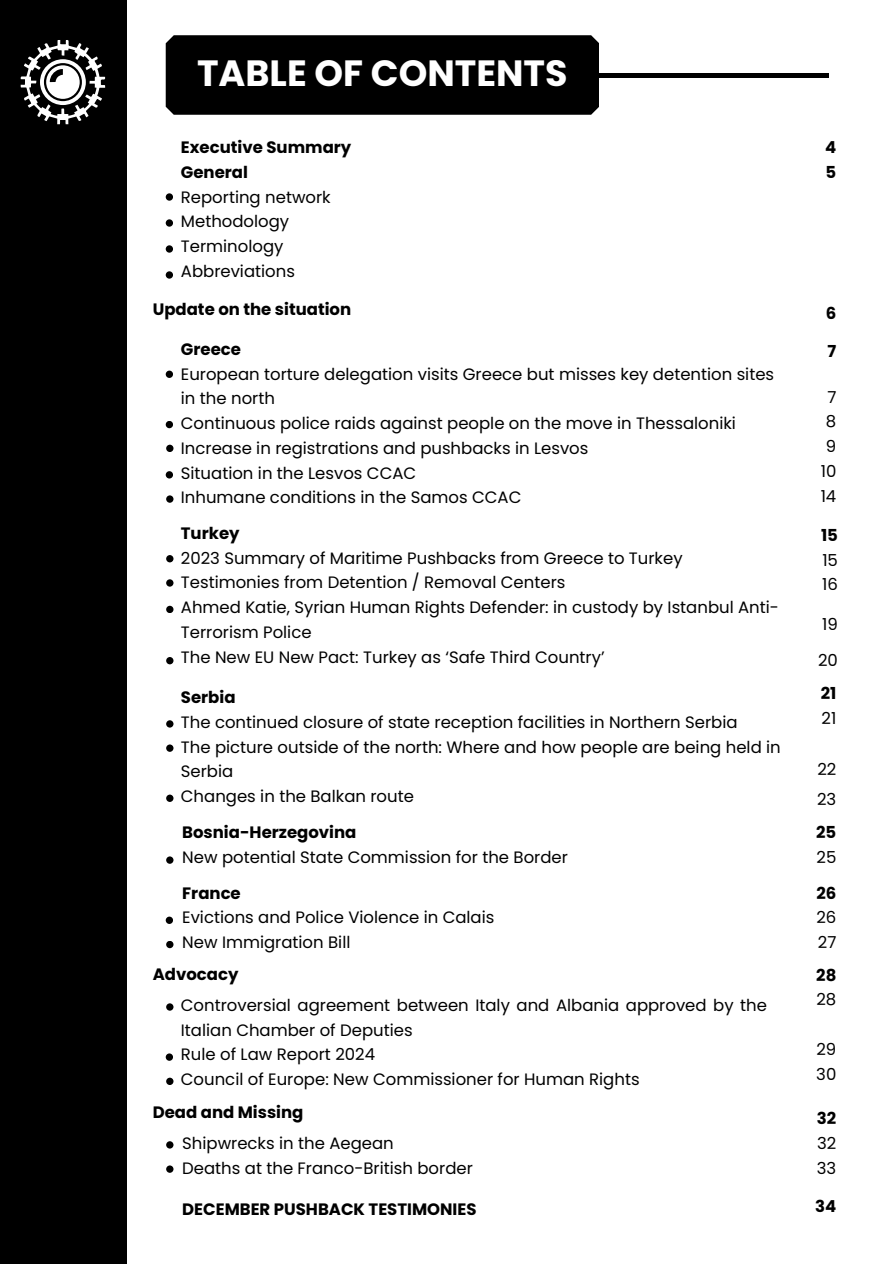
<style>
.page{position:relative;width:893px;height:1264px;background:#fff}
.page>*{position:absolute;margin:0;border:0;box-sizing:border-box;transform-origin:0 0}
.t1{font:700 36.45px "Poppins";color:#fff}
.t2{font:16.5px/24.8px "Poppins";color:#000}
.t3{font:700 16.5px/24.8px "Poppins";color:#000}
</style>
<div class="page">
<div style="left:0;top:0;width:127px;height:1263px;background:#000"></div>
<svg style="left:21px;top:40px;width:84px;height:84px"></svg>
<div style="left:166px;top:193px;width:7px;height:8px;background:#000;border-radius:50%"></div>
<div style="left:166px;top:219px;width:7px;height:8px;background:#000;border-radius:50%"></div>
<div style="left:166px;top:245px;width:7px;height:8px;background:#000;border-radius:50%"></div>
<div style="left:166px;top:271px;width:7px;height:8px;background:#000;border-radius:50%"></div>
<div style="left:166px;top:370px;width:7px;height:8px;background:#000;border-radius:50%"></div>
<div style="left:166px;top:421px;width:7px;height:7px;background:#000;border-radius:50%"></div>
<div style="left:166px;top:471px;width:7px;height:7px;background:#000;border-radius:50%"></div>
<div style="left:166px;top:555px;width:7px;height:7px;background:#000;border-radius:50%"></div>
<div style="left:166px;top:856px;width:7px;height:7px;background:#000;border-radius:50%"></div>
<div style="left:166px;top:1053px;width:7px;height:7px;background:#000;border-radius:50%"></div>
<div style="left:166px;top:916px;width:7px;height:8px;background:#000;border-radius:50%"></div>
<div style="left:166px;top:1003px;width:7px;height:7px;background:#000;border-radius:50%"></div>
<div style="left:166px;top:35px;width:433px;height:80px;background:#000;border-radius:8px"></div>
<hr style="left:599px;top:73px;width:249px;height:4px;background:#000">
<div style="left:829px;top:35px;width:63px;height:104px;background:#fff"></div>
<div style="left:166px;top:444px;width:7px;height:8px;background:#000;border-radius:50%"></div>
<div style="left:166px;top:495px;width:7px;height:7px;background:#000;border-radius:50%"></div>
<div style="left:166px;top:579px;width:7px;height:7px;background:#000;border-radius:50%"></div>
<div style="left:166px;top:605px;width:7px;height:8px;background:#000;border-radius:50%"></div>
<div style="left:166px;top:657px;width:7px;height:7px;background:#000;border-radius:50%"></div>
<div style="left:166px;top:720px;width:7px;height:7px;background:#000;border-radius:50%"></div>
<div style="left:166px;top:744px;width:7px;height:7px;background:#000;border-radius:50%"></div>
<div style="left:166px;top:794px;width:7px;height:8px;background:#000;border-radius:50%"></div>
<div style="left:166px;top:940px;width:7px;height:8px;background:#000;border-radius:50%"></div>
<div style="left:166px;top:1077px;width:7px;height:7px;background:#000;border-radius:50%"></div>
<div style="left:166px;top:1141px;width:7px;height:7px;background:#000;border-radius:50%"></div>
<div style="left:166px;top:1165px;width:7px;height:7px;background:#000;border-radius:50%"></div>
<p class="t1" style="left:197px;top:47px;width:372px">TABLE OF CONTENTS</p>
<h1 class="t3" style="left:181px;top:135px;width:172px">Executive Summary<br>General</h1>
<p class="t2" style="left:181px;top:184px;width:151px">Reporting network<br>Methodology<br>Terminology<br>Abbreviations</p>
<p class="t3" style="left:153px;top:297px;width:200px">Update on the situation</p>
<p class="t3" style="left:181px;top:336px;width:62px">Greece</p>
<p class="t2" style="left:181px;top:361px;width:594px">European torture delegation visits Greece but misses key detention sites in the north</p>
<p class="t2" style="left:181px;top:411px;width:556px">Continuous police raids against people on the move in Thessaloniki</p>
<p class="t2" style="left:181px;top:435px;width:409px">Increase in registrations and pushbacks in Lesvos</p>
<h3 class="t2" style="left:181px;top:460px;width:237px">Situation in the Lesvos CCAC</h3>
<p class="t2" style="left:181px;top:485px;width:342px">Inhumane conditions in the Samos CCAC</p>
<h3 class="t3" style="left:181px;top:521px;width:60px">Turkey</h3>
<h3 class="t2" style="left:181px;top:545px;width:503px">2023 Summary of Maritime Pushbacks from Greece to Turkey</h3>
<p class="t2" style="left:181px;top:570px;width:386px">Testimonies from Detention / Removal Centers</p>
<p class="t2" style="left:181px;top:595px;width:599px">Ahmed Katie, Syrian Human Rights Defender: in custody by Istanbul Anti-<br>Terrorism Police</p>
<p class="t2" style="left:181px;top:644px;width:425px">The New EU New Pact: Turkey as ‘Safe Third Country’</p>
<p class="t3" style="left:181px;top:685px;width:56px">Serbia</p>
<p class="t2" style="left:181px;top:709px;width:558px">The continued closure of state reception facilities in Northern Serbia</p>
<p class="t2" style="left:181px;top:734px;width:601px">The picture outside of the north: Where and how people are being held in<br>Serbia</p>
<p class="t2" style="left:181px;top:784px;width:234px">Changes in the Balkan route</p>
<p class="t3" style="left:182px;top:819px;width:176px">Bosnia-Herzegovina</p>
<p class="t2" style="left:182px;top:844px;width:387px">New potential State Commission for the Border</p>
<p class="t3" style="left:182px;top:880px;width:60px">France</p>
<p class="t2" style="left:182px;top:905px;width:314px">Evictions and Police Violence in Calais</p>
<p class="t2" style="left:182px;top:930px;width:170px">New Immigration Bill</p>
<p class="t3" style="left:153px;top:962px;width:87px">Advocacy</p>
<p class="t2" style="left:181px;top:992px;width:587px">Controversial agreement between Italy and Albania approved by the<br>Italian Chamber of Deputies</p>
<h3 class="t2" style="left:181px;top:1042px;width:196px">Rule of Law Report 2024</h3>
<p class="t2" style="left:181px;top:1066px;width:460px">Council of Europe: New Commissioner for Human Rights</p>
<h2 class="t3" style="left:153px;top:1099px;width:152px">Dead and Missing</h2>
<p class="t2" style="left:182px;top:1130px;width:213px">Shipwrecks in the Aegean</p>
<p class="t2" style="left:182px;top:1155px;width:292px">Deaths at the Franco-British border</p>
<p class="t3" style="left:825px;top:135px;width:13px">4<br>5</p>
<p class="t3" style="left:825px;top:300px;width:12px">6</p>
<p class="t3" style="left:827px;top:339px;width:10px">7</p>
<p class="t2" style="left:827px;top:384px;width:11px">7</p>
<p class="t2" style="left:825px;top:409px;width:12px">8</p>
<p class="t2" style="left:825px;top:434px;width:12px">9</p>
<p class="t2" style="left:820px;top:458px;width:17px">10</p>
<p class="t2" style="left:820px;top:483px;width:17px">14</p>
<p class="t3" style="left:821px;top:523px;width:18px">15</p>
<p class="t2" style="left:822px;top:547px;width:17px">15</p>
<p class="t2" style="left:822px;top:571px;width:17px">16</p>
<p class="t2" style="left:822px;top:611px;width:17px">19</p>
<p class="t2" style="left:818px;top:647px;width:21px">20</p>
<p class="t3" style="left:820px;top:681px;width:17px">21</p>
<p class="t2" style="left:821px;top:706px;width:16px">21</p>
<p class="t2" style="left:817px;top:756px;width:20px">22</p>
<p class="t2" style="left:817px;top:786px;width:21px">23</p>
<p class="t3" style="left:816px;top:819px;width:22px">25</p>
<p class="t2" style="left:816px;top:844px;width:21px">25</p>
<p class="t3" style="left:816px;top:880px;width:21px">26</p>
<p class="t2" style="left:816px;top:905px;width:21px">26</p>
<p class="t2" style="left:817px;top:929px;width:20px">27</p>
<p class="t3" style="left:816px;top:962px;width:22px">28</p>
<p class="t2" style="left:816px;top:987px;width:21px">28</p>
<p class="t2" style="left:816px;top:1036px;width:21px">29</p>
<p class="t2" style="left:816px;top:1061px;width:22px">30</p>
<h3 class="t3" style="left:816px;top:1105px;width:21px">32</h3>
<p class="t2" style="left:817px;top:1130px;width:21px">32</p>
<p class="t2" style="left:816px;top:1155px;width:21px">33</p>
<p class="t3" style="left:182px;top:1196px;width:296px">DECEMBER PUSHBACK TESTIMONIES</p>
<p class="t3" style="left:815px;top:1193px;width:23px">34</p>
</div>
